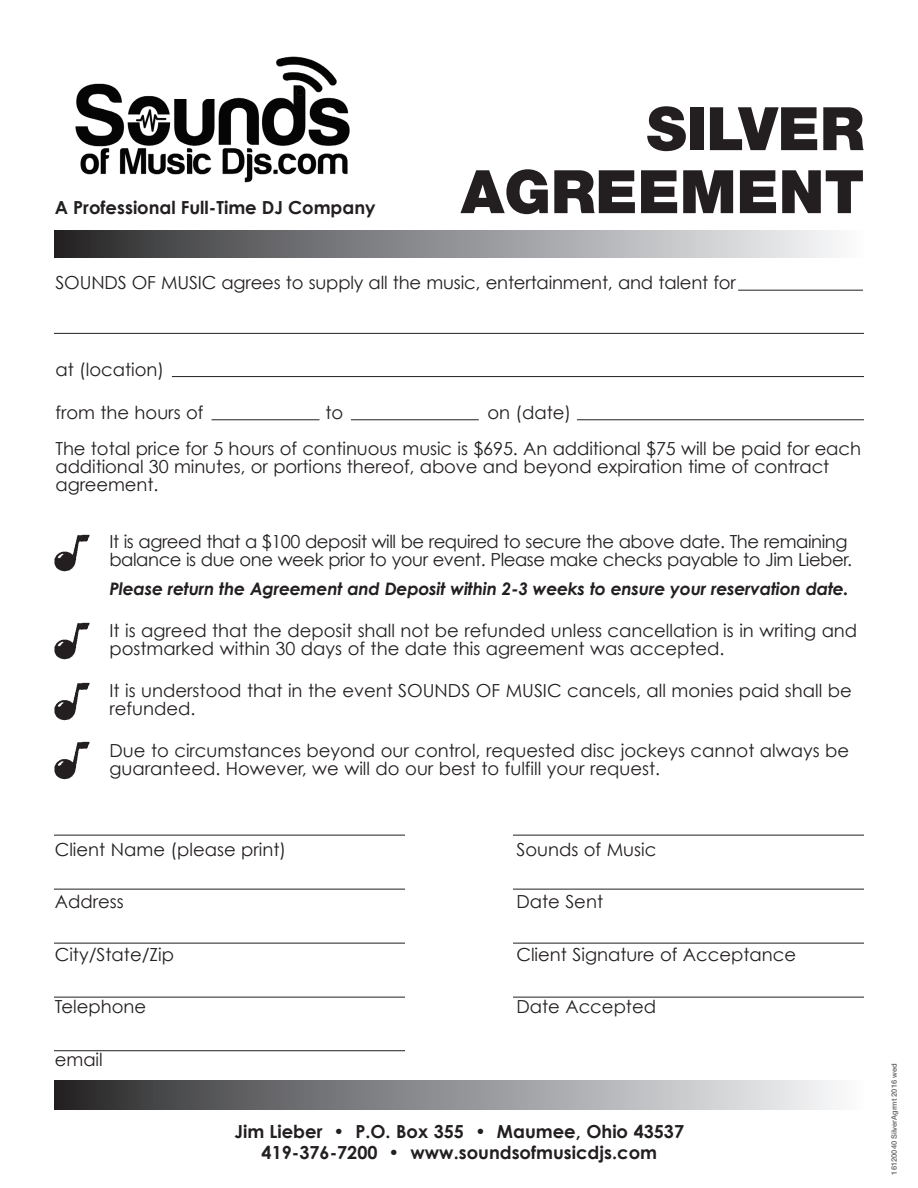
<style>
.page{position:relative;width:918px;height:1188px;background:#fff}
.page>*{position:absolute;margin:0;border:0;box-sizing:border-box;transform-origin:0 0}
.t1{font:900 60px/63px "Helvetica Neue";color:#231f20;text-align:right}
.t2{font:18px/18px "Century Gothic";color:#231f20}
.t3{font:18px/18px "Century Gothic";letter-spacing:-.025em;color:#231f20}
.t4{font:700 18px/21px "Century Gothic";color:#231f20;text-align:center}
.t5{font:italic 700 17.25px "Century Gothic";letter-spacing:-.015em;color:#231f20}
.t6{font:500 7.5px "Helvetica Neue";color:#636366}
</style>
<div class="page">
<hr style="left:738px;top:290px;width:125px;height:1px;background:#231f20">
<hr style="left:54px;top:333px;width:810px;height:1px;background:#231f20">
<hr style="left:172px;top:376px;width:692px;height:1px;background:#231f20">
<hr style="left:212px;top:419px;width:108px;height:1px;background:#231f20">
<div style="left:54px;top:1080px;width:810px;height:29px;background:linear-gradient(to right,#2a2b2d,#fafcfe)"></div>
<div style="left:54px;top:230px;width:810px;height:27px;background:linear-gradient(to right,#2a2a2d,#fafcfe)"></div>
<hr style="left:54px;top:835px;width:351px;height:1px;background:#231f20">
<hr style="left:513px;top:835px;width:351px;height:1px;background:#231f20">
<hr style="left:54px;top:889px;width:351px;height:1px;background:#231f20">
<hr style="left:513px;top:889px;width:351px;height:1px;background:#231f20">
<hr style="left:54px;top:943px;width:351px;height:1px;background:#231f20">
<hr style="left:513px;top:943px;width:351px;height:1px;background:#231f20">
<hr style="left:54px;top:997px;width:351px;height:1px;background:#231f20">
<hr style="left:513px;top:997px;width:351px;height:1px;background:#231f20">
<hr style="left:577px;top:419px;width:287px;height:1px;background:#231f20">
<hr style="left:351px;top:419px;width:128px;height:1px;background:#231f20">
<img style="left:54px;top:534px;width:36px;height:38px">
<img style="left:54px;top:622px;width:36px;height:38px">
<img style="left:54px;top:682px;width:36px;height:39px">
<img style="left:54px;top:741px;width:36px;height:39px">
<hr style="left:54px;top:1050px;width:351px;height:1px;background:#231f20">
<img style="left:75px;top:56px;width:275px;height:127px">
<p class="t4" style="left:55px;top:196px;width:322px">A Professional Full-Time DJ Company</p>
<h1 class="t1" style="left:461px;top:97px;width:405px">SILVER<br>AGREEMENT</h1>
<p class="t2" style="left:56px;top:273px;width:682px">SOUNDS OF MUSIC agrees to supply all the music, entertainment, and talent for</p>
<p class="t2" style="left:56px;top:360px;width:110px">at (location)</p>
<p class="t2" style="left:56px;top:403px;width:150px">from the hours of</p>
<p class="t2" style="left:326px;top:403px;width:19px">to</p>
<p class="t2" style="left:56px;top:394px;width:807px;line-height:36px;text-indent:432px">on (date)<br>The total price for 5 hours of continuous music is $695. An additional $75 will be paid for each</p>
<p class="t2" style="left:56px;top:457px;width:775px">additional 30 minutes, or portions thereof, above and beyond expiration time of contract agreement.</p>
<p class="t3" style="left:110px;top:532px;width:744px">It is agreed that a $100 deposit will be required to secure the above date. The remaining balance is due one week prior to your event. Please make checks payable to Jim Lieber.</p>
<p class="t5" style="left:110px;top:577px;width:741px">Please return the Agreement and Deposit within 2-3 weeks to ensure your reservation date.</p>
<p class="t2" style="left:110px;top:621px;width:749px">It is agreed that the deposit shall not be refunded unless cancellation is in writing and postmarked within 30 days of the date this agreement was accepted.</p>
<p class="t2" style="left:110px;top:681px;width:744px">It is understood that in the event SOUNDS OF MUSIC cancels, all monies paid shall be refunded.</p>
<p class="t2" style="left:110px;top:741px;width:741px">Due to circumstances beyond our control, requested disc jockeys cannot always be guaranteed. However, we will do our best to fulfill your request.</p>
<p class="t2" style="left:55px;top:840px;width:233px">Client Name (please print)</p>
<p class="t2" style="left:55px;top:892px;width:70px">Address</p>
<p class="t2" style="left:55px;top:945px;width:121px">City/State/Zip</p>
<p class="t2" style="left:55px;top:998px;width:93px">Telephone</p>
<p class="t2" style="left:55px;top:1050px;width:50px">email</p>
<p class="t2" style="left:516px;top:840px;width:142px">Sounds of Music</p>
<p class="t2" style="left:516px;top:893px;width:88px">Date Sent</p>
<p class="t2" style="left:516px;top:945px;width:281px">Client Signature of Acceptance</p>
<p class="t2" style="left:516px;top:998px;width:141px">Date Accepted</p>
<p class="t4" style="left:235px;top:1120px;width:451px">Jim Lieber • P.O. Box 355 • Maumee, Ohio 43537<br>419-376-7200 • www.soundsofmusicdjs.com</p>
<p class="t6" style="left:890px;top:1174px;width:113px;rotate:-90deg">16120040 SilverAgrmt 2016 wed</p>
</div>
